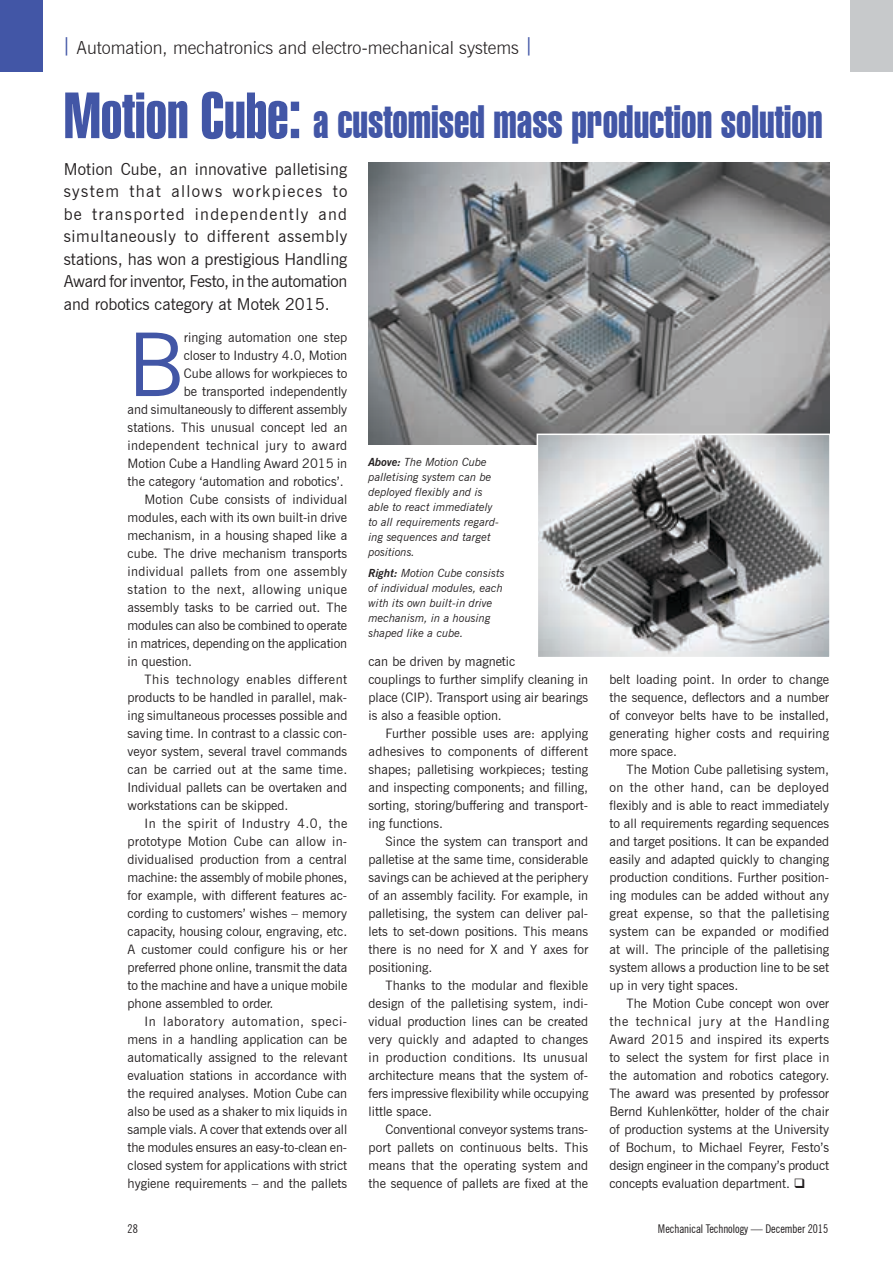
<style>
.page{position:relative;width:893px;height:1263px;background:#fff}
.page>*{position:absolute;margin:0;border:0;box-sizing:border-box;transform-origin:0 0}
.t1{font:87.75px "News Gothic BT";color:#4256a6}
.t2{font:45.6px "Swiss 911 BT Extra Compressed";color:#4256a6}
.t3{font:300 18px "News Gothic BT";color:#231f20}
.t4{font:16.5px/22.5px "News Gothic BT";color:#231f20;text-align:justify}
.t5{font:13.05px/18px "News Gothic BT";color:#231f20;text-align:justify}
.t6{font:13.05px "News Gothic BT";letter-spacing:.035em;color:#231f20}
.t7{font:13.05px "News Gothic BT";letter-spacing:.02em;color:#231f20}
.t8{font:13.05px "News Gothic BT";letter-spacing:.03em;color:#231f20}
.t9{font:13.05px "News Gothic BT";letter-spacing:.05em;color:#231f20}
.t10{font:condensed 12px "News Gothic BT";color:#231f20}
.t11{font:italic 11.25px/15px "News Gothic BT";color:#231f20}
.s1{color:#4256a6}
.s2{font-size:63.3px}
.s3{font-weight:700}
</style>
<div class="page">
<div style="left:850px;top:0;width:43px;height:72px;background:#c7c9cb"></div>
<div style="left:0;top:0;width:43px;height:72px;background:#4256a6"></div>
<img style="left:369px;top:162px;width:460px;height:283px">
<svg style="left:536px;top:433px;width:294px;height:224px;background:#a0a2a3"></svg>
<h3 class="t3" style="left:62px;top:37px;width:473px"><span class="s1">⎪</span> Automation, mechatronics and electro-mechanical systems <span class="s1">⎪</span></h3>
<h2 class="t2" style="left:64px;top:96px;width:760px"><span class="s2">Motion Cube:</span> a customised mass production solution</h2>
<p class="t4" style="left:64px;top:157px;width:285px">Motion Cube, an innovative palletising system that allows workpieces to be transported independently and simultaneously to different assembly stations, has won a prestigious Handling Award for inventor, Festo, in the automation and robotics category at Motek 2015.</p>
<h1 class="t1" style="left:128px;top:312px;width:58px">B</h1>
<p class="t5" style="left:184px;top:328px;width:165px">ringing automation one step</p>
<p class="t5" style="left:184px;top:346px;width:165px">closer to Industry 4.0, Motion</p>
<p class="t5" style="left:184px;top:364px;width:165px">Cube allows for workpieces to</p>
<p class="t5" style="left:184px;top:382px;width:165px">be transported independently</p>
<p class="t5" style="left:128px;top:400px;width:221px">and simultaneously to different assembly</p>
<p class="t5" style="left:128px;top:418px;width:221px">stations. This unusual concept led an</p>
<p class="t8" style="left:128px;top:437px;width:221px">independent technical jury to award</p>
<p class="t5" style="left:128px;top:454px;width:221px">Motion Cube a Handling Award 2015 in</p>
<p class="t5" style="left:128px;top:472px;width:218px">the category ‘automation and robotics’.</p>
<p class="t5" style="left:145px;top:490px;width:204px">Motion Cube consists of individual</p>
<p class="t5" style="left:128px;top:508px;width:221px">modules, each with its own built-in drive</p>
<p class="t5" style="left:128px;top:526px;width:221px">mechanism, in a housing shaped like a</p>
<p class="t5" style="left:128px;top:544px;width:221px">cube. The drive mechanism transports</p>
<p class="t7" style="left:128px;top:563px;width:221px">individual pallets from one assembly</p>
<p class="t6" style="left:128px;top:581px;width:221px">station to the next, allowing unique</p>
<p class="t5" style="left:128px;top:598px;width:221px">assembly tasks to be carried out. The</p>
<p class="t5" style="left:128px;top:616px;width:221px">modules can also be combined to operate</p>
<p class="t5" style="left:128px;top:634px;width:221px">in matrices, depending on the application</p>
<p class="t5" style="left:128px;top:652px;width:66px">in question.</p>
<p class="t6" style="left:145px;top:671px;width:204px">This technology enables different</p>
<p class="t5" style="left:128px;top:688px;width:221px">products to be handled in parallel, mak-</p>
<p class="t5" style="left:128px;top:706px;width:221px">ing simultaneous processes possible and</p>
<p class="t5" style="left:128px;top:724px;width:221px">saving time. In contrast to a classic con-</p>
<p class="t5" style="left:128px;top:742px;width:221px">veyor system, several travel commands</p>
<p class="t5" style="left:128px;top:760px;width:221px">can be carried out at the same time.</p>
<p class="t5" style="left:128px;top:778px;width:221px">Individual pallets can be overtaken and</p>
<p class="t5" style="left:128px;top:796px;width:162px">workstations can be skipped.</p>
<p class="t6" style="left:145px;top:815px;width:204px">In the spirit of Industry 4.0, the</p>
<p class="t7" style="left:128px;top:833px;width:221px">prototype Motion Cube can allow in-</p>
<p class="t5" style="left:128px;top:850px;width:221px">dividualised production from a central</p>
<p class="t5" style="left:128px;top:868px;width:221px">machine: the assembly of mobile phones,</p>
<p class="t5" style="left:128px;top:886px;width:221px">for example, with different features ac-</p>
<p class="t5" style="left:128px;top:904px;width:221px">cording to customers’ wishes – memory</p>
<p class="t5" style="left:128px;top:922px;width:221px">capacity, housing colour, engraving, etc.</p>
<p class="t5" style="left:128px;top:940px;width:221px">A customer could configure his or her</p>
<p class="t5" style="left:128px;top:958px;width:221px">preferred phone online, transmit the data</p>
<p class="t5" style="left:128px;top:976px;width:221px">to the machine and have a unique mobile</p>
<p class="t5" style="left:128px;top:994px;width:147px">phone assembled to order.</p>
<p class="t9" style="left:145px;top:1013px;width:204px">In laboratory automation, speci-</p>
<p class="t5" style="left:128px;top:1030px;width:221px">mens in a handling application can be</p>
<p class="t5" style="left:128px;top:1048px;width:221px">automatically assigned to the relevant</p>
<p class="t5" style="left:128px;top:1066px;width:221px">evaluation stations in accordance with</p>
<p class="t5" style="left:128px;top:1084px;width:221px">the required analyses. Motion Cube can</p>
<p class="t5" style="left:128px;top:1102px;width:221px">also be used as a shaker to mix liquids in</p>
<p class="t5" style="left:128px;top:1120px;width:221px">sample vials. A cover that extends over all</p>
<p class="t5" style="left:128px;top:1138px;width:221px">the modules ensures an easy-to-clean en-</p>
<p class="t5" style="left:128px;top:1156px;width:221px">closed system for applications with strict</p>
<p class="t5" style="left:128px;top:1174px;width:221px">hygiene requirements – and the pallets</p>
<p class="t11" style="left:369px;top:454px;width:132px"><span class="s3">Above:</span> The Motion Cube palletising system can be deployed flexibly and is able to react immediately to all requirements regard&shy;ing sequences and target positions.</p>
<p class="t11" style="left:369px;top:565px;width:138px"><span class="s3">Right:</span> Motion Cube consists of individual modules, each with its own built-in drive mechanism, in a housing shaped like a cube.</p>
<p class="t5" style="left:369px;top:652px;width:221px;text-align:left">can be driven by magnetic<br>couplings to further simplify cleaning in place (CIP). Transport using air bearings is also a feasible option.</p>
<p class="t5" style="left:369px;top:724px;width:221px;text-indent:17px">Further possible uses are: applying adhesives to components of different shapes; palletising workpieces; testing and inspecting components; and filling, sorting, storing/buffering and transport&shy;ing functions.</p>
<p class="t5" style="left:369px;top:832px;width:221px;text-indent:17px">Since the system can transport and palletise at the same time, considerable savings can be achieved at the periphery of an assembly facility. For example, in palletising, the system can deliver pal&shy;lets to set-down positions. This means there is no need for X and Y axes for positioning.</p>
<p class="t5" style="left:369px;top:976px;width:221px;text-indent:17px">Thanks to the modular and flexible design of the palletising system, indi&shy;vidual production lines can be created very quickly and adapted to changes in production conditions. Its unusual architecture means that the system of&shy;fers impressive flexibility while occupying little space.</p>
<p class="t5" style="left:369px;top:1120px;width:221px;text-indent:17px">Conventional conveyor systems trans&shy;port pallets on continuous belts. This means that the operating system and the sequence of pallets are fixed at the</p>
<p class="t5" style="left:609px;top:670px;width:221px">belt loading point. In order to change the sequence, deflectors and a number of conveyor belts have to be installed, generating higher costs and requiring more space.</p>
<p class="t5" style="left:609px;top:760px;width:221px;text-indent:17px">The Motion Cube palletising system, on the other hand, can be deployed flexibly and is able to react immediately to all requirements regarding sequences and target positions. It can be expanded easily and adapted quickly to changing production conditions. Further position&shy;ing modules can be added without any great expense, so that the palletising system can be expanded or modified at will. The principle of the palletising system allows a production line to be set up in very tight spaces.</p>
<p class="t5" style="left:609px;top:994px;width:221px;text-indent:17px">The Motion Cube concept won over the technical jury at the Handling Award 2015 and inspired its experts to select the system for first place in the automation and robotics category.<br>The award was presented by professor Bernd Kuhlenkötter, holder of the chair of production systems at the University of Bochum, to Michael Feyrer, Festo’s design engineer in the company’s product concepts evaluation department. ❑</p>
<p class="t10" style="left:128px;top:1221px;width:12px">28</p>
<p class="t10" style="left:658px;top:1221px;width:172px">Mechanical Technology — December 2015</p>
</div>
